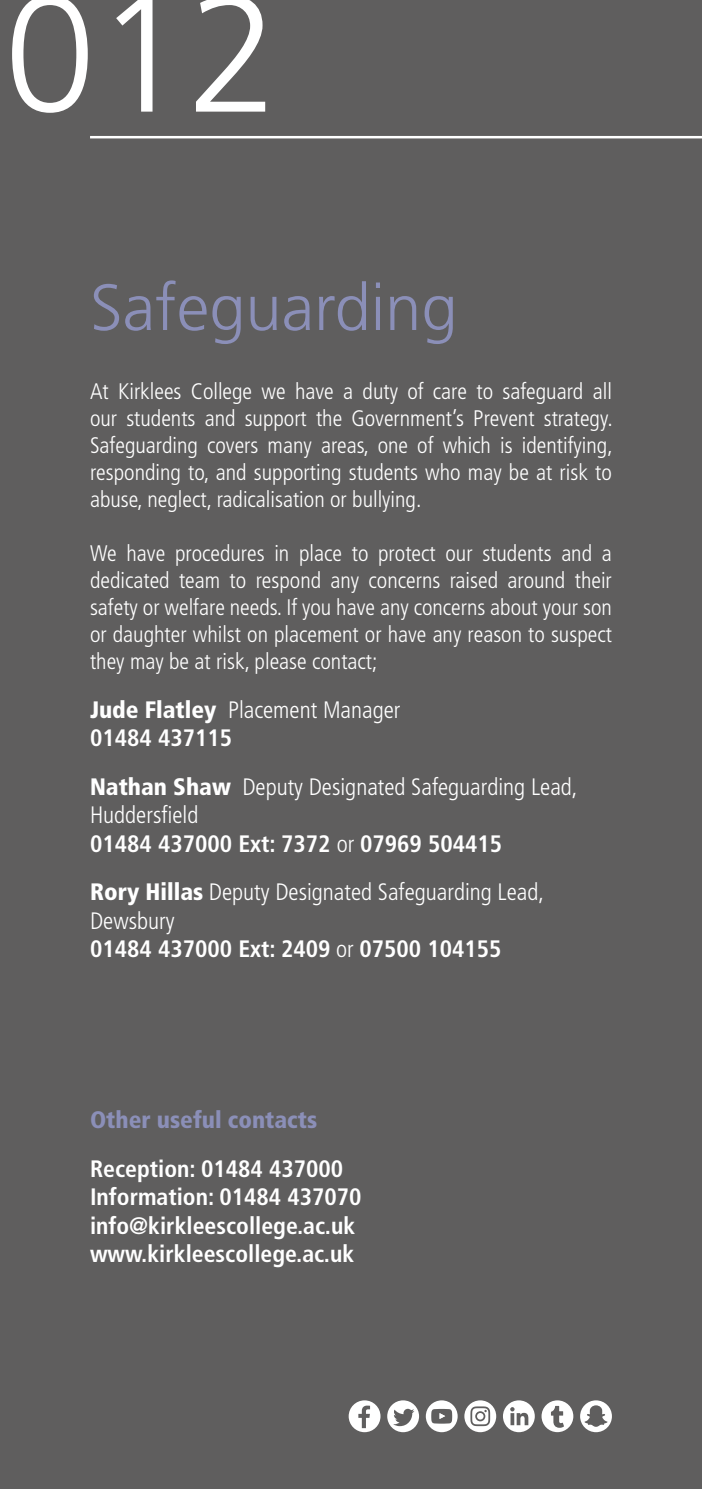
<style>
.page{position:relative;width:702px;height:1489px;background:#fff}
.page>*{position:absolute;margin:0;border:0;box-sizing:border-box;transform-origin:0 0}
.t1{font:300 165.25px "Frutiger";color:#fff}
.t2{font:300 65px "Frutiger";color:#8b8fb8}
.t3{font:300 condensed 23.75px/28.5px "Frutiger";color:#fff}
.t4{font:700 condensed 23.75px/28.5px "Frutiger";color:#fff}
.t5{font:900 condensed 23.75px "Frutiger";color:#8b8fb8}
.t6{font:300 condensed 22.5px/27px "Frutiger";color:#fff;text-align:justify}
.s1{font-weight:900}
.s2{font-weight:700}
</style>
<div class="page">
<div style="left:0;top:0;width:702px;height:1488px;background:#5f5e5e"></div>
<hr style="left:90px;top:136px;width:612px;height:2px;background:#fff">
<svg style="left:348px;top:1400px;width:32px;height:31px"></svg>
<svg style="left:387px;top:1400px;width:32px;height:31px"></svg>
<svg style="left:464px;top:1400px;width:32px;height:31px"></svg>
<svg style="left:477px;top:1412px;width:6px;height:7px"></svg>
<svg style="left:503px;top:1400px;width:31px;height:31px"></svg>
<svg style="left:426px;top:1400px;width:31px;height:31px"></svg>
<svg style="left:580px;top:1400px;width:32px;height:31px"></svg>
<svg style="left:541px;top:1400px;width:32px;height:31px"></svg>
<h1 class="t1" style="left:4px;top:-39px;width:277px">012</h1>
<h2 class="t2" style="left:90px;top:271px;width:369px">Safeguarding</h2>
<p class="t6" style="left:90px;top:378px;width:524px">At Kirklees College we have a duty of care to safeguard all our students and support the Government’s Prevent strategy.<br>Safeguarding covers many areas, one of which is identifying, responding to, and supporting students who may be at risk to abuse, neglect, radicalisation or bullying.</p>
<p class="t6" style="left:90px;top:540px;width:523px">We have procedures in place to protect our students and a dedicated team to respond any concerns raised around their safety or welfare needs. If you have any concerns about your son or daughter whilst on placement or have any reason to suspect they may be at risk, please contact;</p>
<p class="t3" style="left:90px;top:695px;width:312px"><span class="s1">Jude Flatley</span> Placement Manager<br><span class="s2">01484 437115</span></p>
<p class="t3" style="left:90px;top:772px;width:489px"><span class="s1">Nathan Shaw</span> Deputy Designated Safeguarding Lead,<br>Huddersfield<br><span class="s2">01484 437000 Ext: 7372</span> or <span class="s2">07969 504415</span></p>
<p class="t3" style="left:90px;top:878px;width:455px"><span class="s1">Rory Hillas</span> Deputy Designated Safeguarding Lead,<br>Dewsbury<br><span class="s2">01484 437000 Ext: 2409</span> or <span class="s2">07500 104155</span></p>
<p class="t5" style="left:90px;top:1105px;width:229px">Other useful contacts</p>
<p class="t4" style="left:90px;top:1154px;width:273px">Reception: 01484 437000<br>Information: 01484 437070 info@kirkleescollege.ac.uk www.kirkleescollege.ac.uk</p>
</div>
